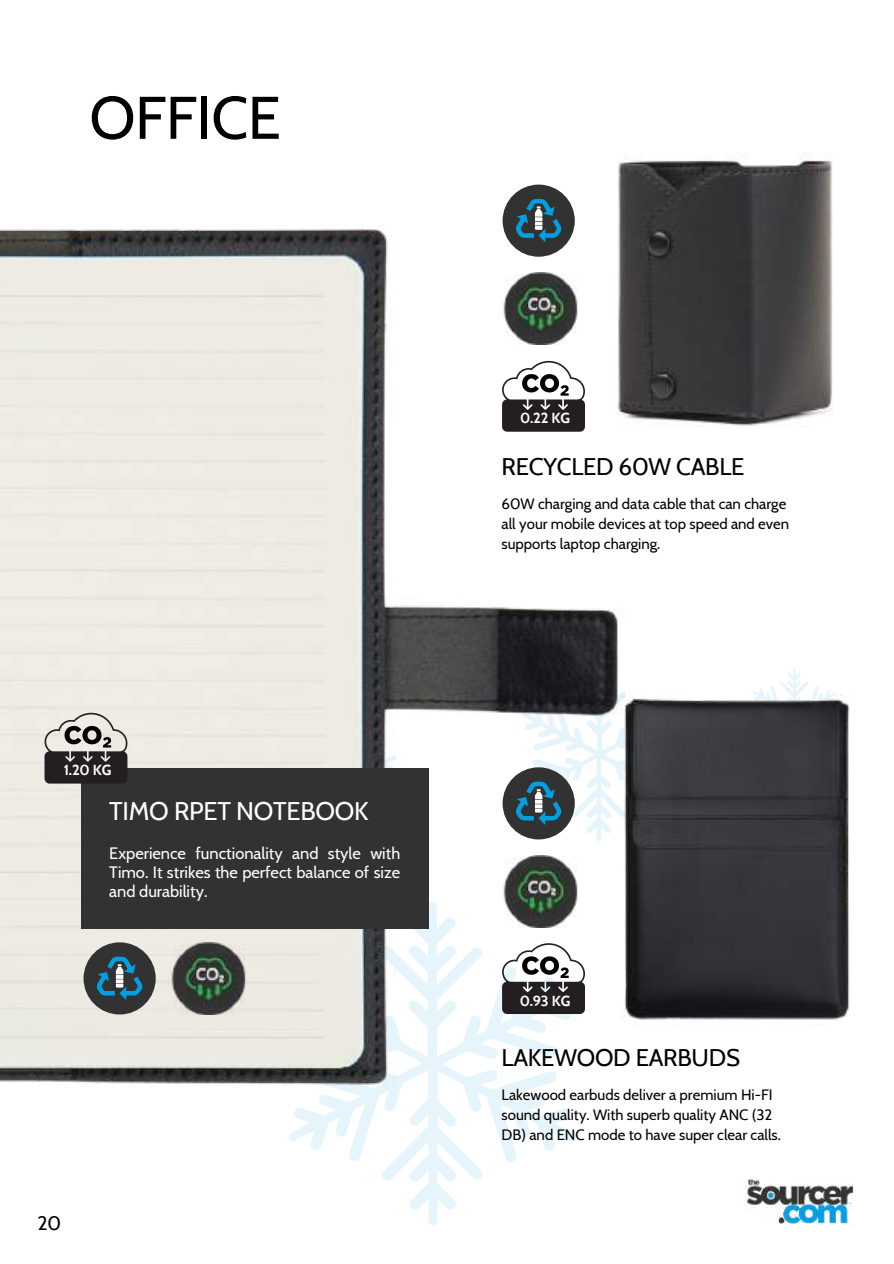
<style>
.page{position:relative;width:894px;height:1264px;background:#fff}
.page>*{position:absolute;margin:0;border:0;box-sizing:border-box;transform-origin:0 0}
.t1{font:60px "Cabin";letter-spacing:-.01em;color:#000}
.t2{font:25.5px "Cabin";letter-spacing:-.01em;color:#fff}
.t3{font:24px "Cabin";letter-spacing:-.01em;color:#000}
.t4{font:19.5px "Cabin";color:#000}
.t5{font:16.5px/19.2px "Cabin";color:#fff;text-align:justify}
.t6{font:15px/20.2px "Cabin";color:#000}
.t7{font:700 14.55px "Cabin";letter-spacing:-.01em;color:#fff}
</style>
<div class="page">
<svg style="left:788px;top:668px;width:13px;height:10px"></svg>
<img style="left:0;top:187px;width:625px;height:1038px">
<img style="left:593px;top:154px;width:240px;height:393px">
<div style="left:81px;top:768px;width:347px;height:160px;background:#313231"></div>
<svg style="left:502px;top:361px;width:83px;height:71px"></svg>
<svg style="left:502px;top:943px;width:83px;height:71px"></svg>
<img style="left:746px;top:1179px;width:108px;height:45px">
<svg style="left:44px;top:712px;width:83px;height:71px;background:#7f7c79"></svg>
<div style="left:502px;top:767px;width:72px;height:72px;background:#313231;border-radius:50%"></div>
<svg style="left:515px;top:667px;width:110px;height:174px"></svg>
<img style="left:500px;top:855px;width:77px;height:72px">
<div style="left:502px;top:184px;width:72px;height:73px;background:#313231;border-radius:50%"></div>
<svg style="left:516px;top:199px;width:45px;height:43px"></svg>
<img style="left:500px;top:272px;width:77px;height:72px">
<div style="left:83px;top:942px;width:73px;height:72px;background:#313231;border-radius:50%"></div>
<svg style="left:96px;top:956px;width:47px;height:44px"></svg>
<img style="left:168px;top:942px;width:78px;height:72px">
<img style="left:603px;top:678px;width:247px;height:426px">
<h1 class="t1" style="left:89px;top:81px;width:193px">OFFICE</h1>
<p class="t7" style="left:64px;top:761px;width:49px">1.20 KG</p>
<h2 class="t2" style="left:109px;top:795px;width:261px">TIMO RPET NOTEBOOK</h2>
<p class="t5" style="left:109px;top:843px;width:292px">Experience functionality and style with Timo. It strikes the perfect balance of size and durability.</p>
<h3 class="t4" style="left:37px;top:1210px;width:25px">20</h3>
<p class="t7" style="left:520px;top:409px;width:52px">0.22 KG</p>
<h3 class="t3" style="left:501px;top:451px;width:244px">RECYCLED 60W CABLE</h3>
<p class="t6" style="left:501px;top:493px;width:289px">60W charging and data cable that can charge all your mobile devices at top speed and even supports laptop charging.</p>
<p class="t7" style="left:519px;top:991px;width:52px">0.93 KG</p>
<h3 class="t3" style="left:501px;top:1042px;width:240px">LAKEWOOD EARBUDS</h3>
<p class="t6" style="left:501px;top:1084px;width:281px">Lakewood earbuds deliver a premium Hi-FI sound quality. With superb quality ANC (32<br>DB) and ENC mode to have super clear calls.</p>
</div>
